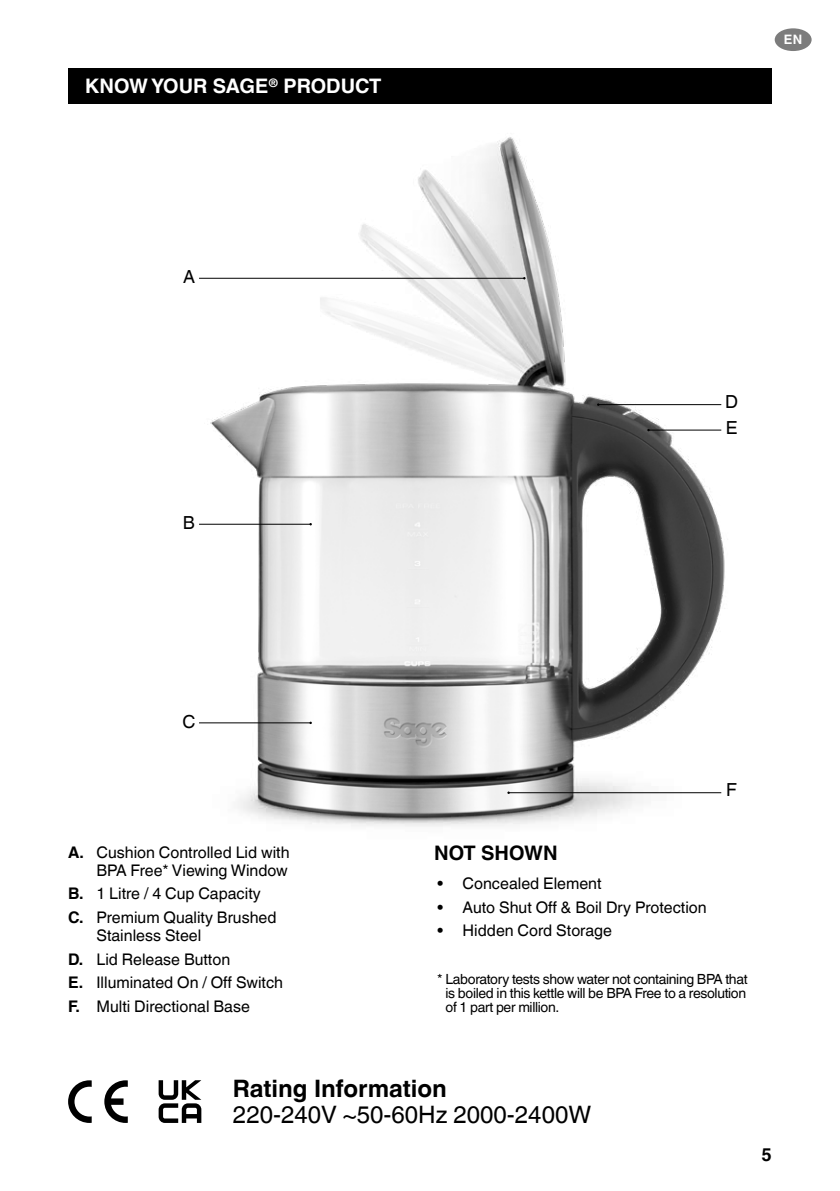
<style>
.page{position:relative;width:840px;height:1191px;background:#fff}
.page>*{position:absolute;margin:0;border:0;box-sizing:border-box;transform-origin:0 0}
.t1{font:24px "Helvetica World";color:#000}
.t2{font:700 24px "Helvetica World";color:#000}
.t3{font:700 20px "Helvetica World";color:#fff}
.t4{font:700 20px "Helvetica World";color:#000}
.t5{font:18px "Helvetica World";color:#000}
.t6{font:700 18px "Helvetica World";color:#000}
.t7{font:16px/23.6px "Helvetica World";color:#000}
.t8{font:14px/14px "Helvetica World";letter-spacing:-.025em;color:#000;text-align:justify}
.t9{font:700 13px "Helvetica World";color:#fff}
.s1{font-weight:700}
</style>
<div class="page">
<div style="left:774px;top:28px;width:37px;height:23px;background:#7c7c7c;border-radius:50%"></div>
<div style="left:68px;top:68px;width:703px;height:36px;background:#000"></div>
<img style="left:199px;top:102px;width:573px;height:725px">
<hr style="left:199px;top:278px;width:325px;height:1px;background:#000">
<hr style="left:598px;top:404px;width:122px;height:1px;background:#000">
<hr style="left:508px;top:792px;width:212px;height:1px;background:#000">
<hr style="left:648px;top:430px;width:72px;height:1px;background:#000">
<hr style="left:199px;top:524px;width:111px;height:1px;background:#000">
<hr style="left:199px;top:722px;width:111px;height:1px;background:#000">
<svg style="left:104px;top:1080px;width:24px;height:43px"></svg>
<svg style="left:68px;top:1080px;width:24px;height:43px"></svg>
<svg style="left:158px;top:1080px;width:43px;height:43px"></svg>
<p class="t3" style="left:85px;top:75px;width:298px">KNOW YOUR SAGE<sup>®</sup> PRODUCT</p>
<p class="t5" style="left:183px;top:266px;width:14px">A</p>
<p class="t5" style="left:183px;top:512px;width:14px">B</p>
<p class="t9" style="left:783px;top:32px;width:20px">EN</p>
<p class="t5" style="left:724px;top:391px;width:14px">D</p>
<p class="t5" style="left:725px;top:417px;width:13px">E</p>
<p class="t5" style="left:182px;top:711px;width:15px">C</p>
<p class="t7" style="left:68px;top:843px;width:223px;line-height:18px;text-align:right"><span class="s1">A.</span> Cushion Controlled Lid with<br>BPA Free* Viewing Window</p>
<p class="t7" style="left:68px;top:882px;width:210px"><span class="s1">B.</span> 1 Litre / 4 Cup Capacity<br><span class="s1">C.</span> Premium Quality Brushed</p>
<p class="t7" style="left:68px;top:923px;width:216px;text-indent:28px">Stainless Steel<br><span class="s1">D.</span> Lid Release Button<br><span class="s1">E.</span> Illuminated On / Off Switch<br><span class="s1">F.</span> Multi Directional Base</p>
<p class="t4" style="left:434px;top:841px;width:125px">NOT SHOWN</p>
<p class="t7" style="left:437px;top:871px;width:166px">• Concealed Element</p>
<p class="t7" style="left:437px;top:895px;width:271px">• Auto Shut Off &amp; Boil Dry Protection</p>
<p class="t7" style="left:437px;top:919px;width:176px">• Hidden Cord Storage</p>
<p class="t5" style="left:725px;top:779px;width:12px">F</p>
<p class="t8" style="left:445px;top:972px;width:303px;text-indent:-8px">* Laboratory tests show water not containing BPA that is boiled in this kettle will be BPA Free to a resolution of 1 part per million.</p>
<h1 class="t2" style="left:233px;top:1074px;width:215px">Rating Information</h1>
<h1 class="t1" style="left:233px;top:1100px;width:359px">220-240V ~50-60Hz 2000-2400W</h1>
<p class="t6" style="left:761px;top:1143px;width:12px">5</p>
</div>
